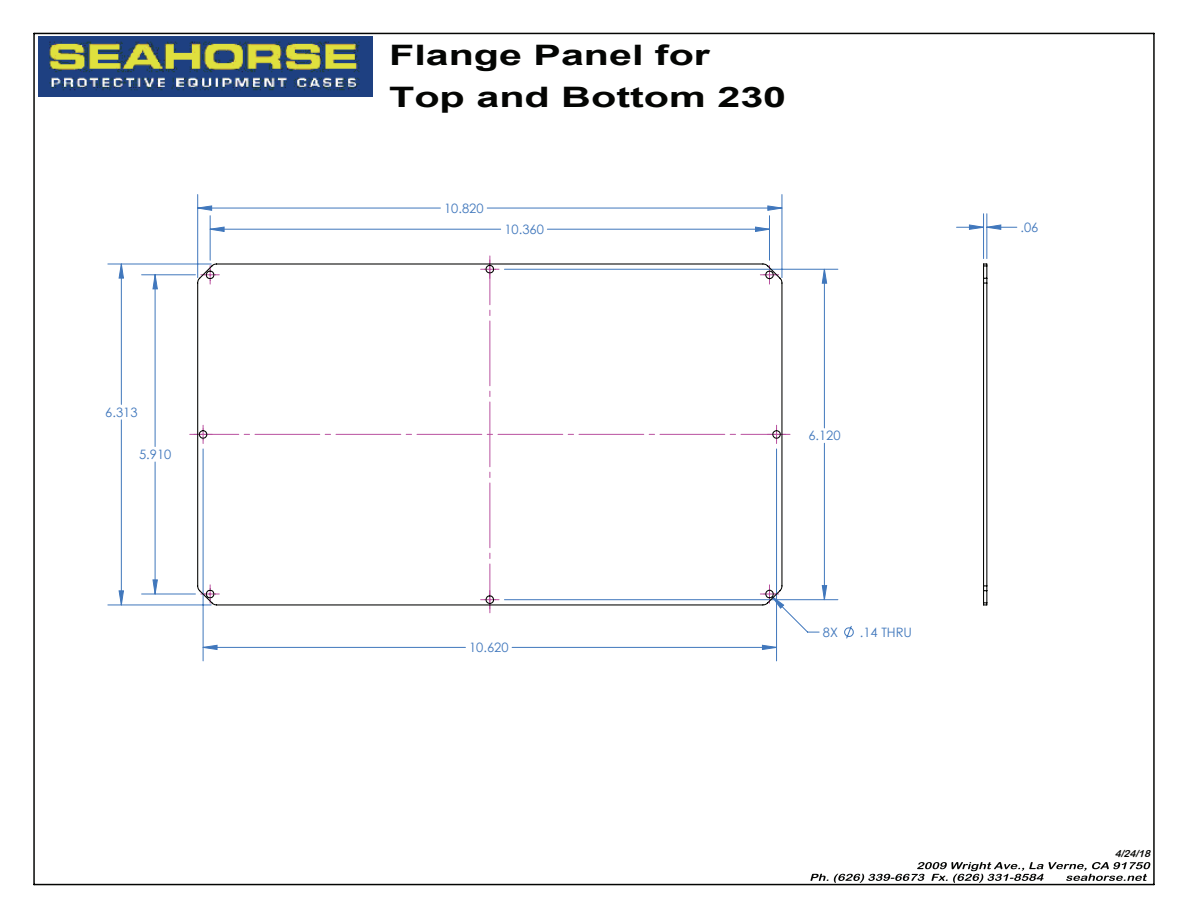
<style>
.page{position:relative;width:1188px;height:918px;background:#fff}
.page>*{position:absolute;margin:0;border:0;box-sizing:border-box;transform-origin:0 0}
.t1{font:700 28.2px/42.2px "Arial";color:#040503;scale:1.46 1}
.t2{font:12.9px "Century Gothic";color:#4077bc}
.t3{font:italic 9.75px "Arial Rounded MT Bold";color:#040503}
</style>
<div class="page">
<img style="left:39px;top:36px;width:333px;height:61px">
<svg style="left:810px;top:862px;width:340px;height:21px"></svg>
<hr style="left:34px;top:33px;width:1120px;height:1px;background:#040503">
<hr style="left:1153px;top:33px;width:2px;height:852px;background:#040503">
<hr style="left:34px;top:884px;width:1120px;height:1px;background:#040503">
<hr style="left:33px;top:33px;width:2px;height:852px;background:#040503">
<svg style="left:119px;top:206px;width:882px;height:443px"></svg>
<svg style="left:196px;top:263px;width:587px;height:343px"></svg>
<hr style="left:986px;top:283px;width:1px;height:303px;background:#040503">
<hr style="left:983px;top:283px;width:1px;height:303px;background:#040503">
<svg style="left:983px;top:263px;width:4px;height:21px"></svg>
<svg style="left:983px;top:585px;width:4px;height:20px"></svg>
<p class="t2" style="left:105px;top:403px;width:34px">6.313</p>
<p class="t2" style="left:139px;top:445px;width:34px">5.910</p>
<h1 class="t1" style="left:389px;top:35px;width:273px">Flange Panel for<br>Top and Bottom 230</h1>
<p class="t2" style="left:444px;top:199px;width:41px">10.820</p>
<p class="t2" style="left:504px;top:220px;width:41px">10.360</p>
<p class="t2" style="left:469px;top:639px;width:41px">10.620</p>
<p class="t2" style="left:808px;top:427px;width:34px">6.120</p>
<p class="t2" style="left:823px;top:623px;width:17px">8X</p>
<p class="t2" style="left:860px;top:623px;width:54px">.14 THRU</p>
<p class="t2" style="left:1020px;top:218px;width:19px">.06</p>
<p class="t3" style="left:1115px;top:848px;width:40px">4/24/18</p>
</div>
